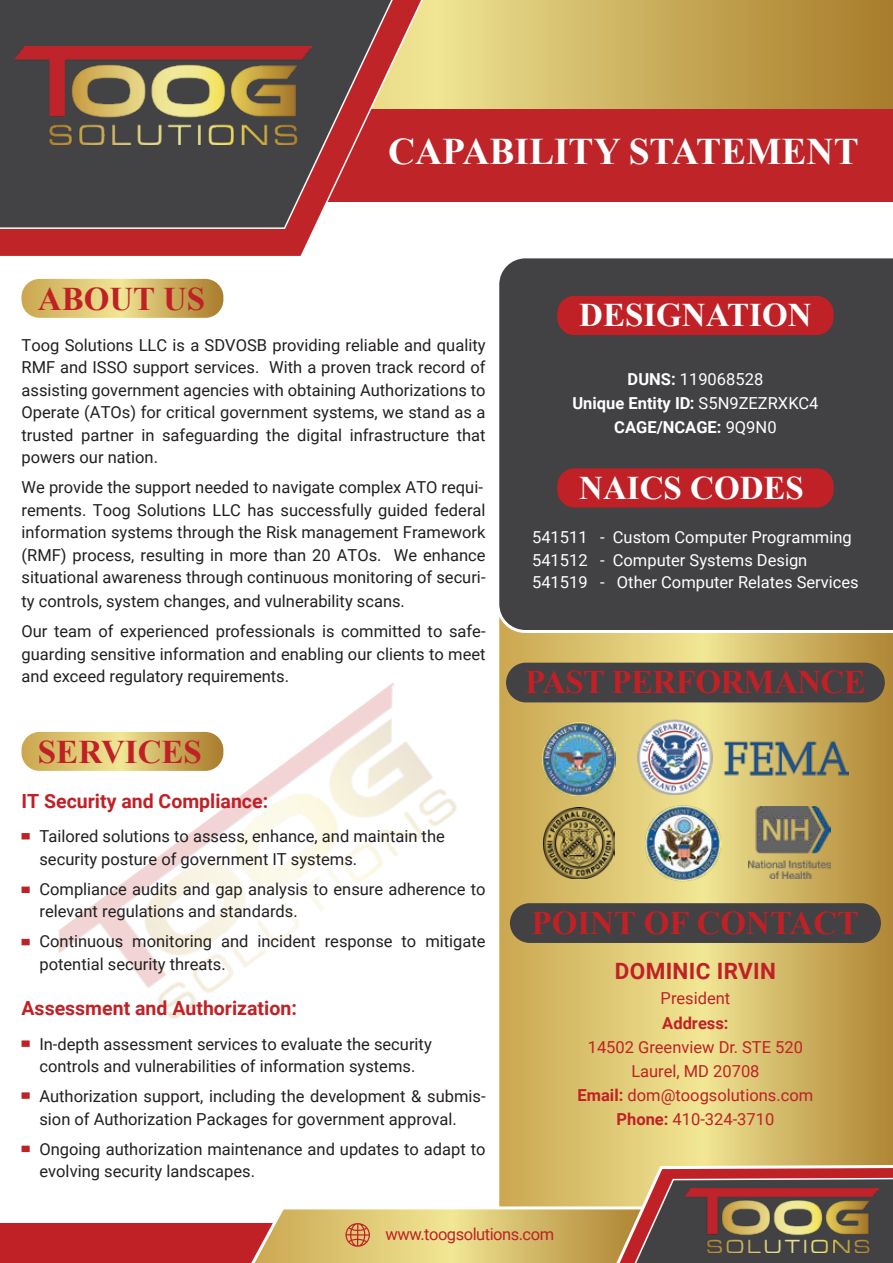
<style>
.page{position:relative;width:893px;height:1263px;background:#fff}
.page>*{position:absolute;margin:0;border:0;box-sizing:border-box;transform-origin:0 0}
.t1{font:700 37.5px "Times New Roman";color:#fff}
.t2{font:700 33px "Times New Roman";color:#c02126}
.t3{font:700 33px "Times New Roman";color:#fff}
.t4{font:700 33px "Times New Roman";letter-spacing:-.02em;color:#c02126}
.t5{font:700 22.5px "Roboto";letter-spacing:.015em;color:#c02126}
.t6{font:700 19.5px "Roboto";color:#c02126}
.t7{font:16.5px/22.5px "Roboto";color:#231f20}
.t8{font:16.5px/22.5px "Roboto";color:#fff}
.t9{font:16.5px/24px "Roboto";color:#c02126;text-align:center}
.t10{font:700 16.5px/24px "Roboto";color:#fff;text-align:center}
.t11{font:16.5px "Roboto";letter-spacing:-.03em;color:#c02126}
.t12{font:700 16.5px "Roboto";color:#c02126}
.s1{font-weight:400}
.s2{font-weight:700}
</style>
<div class="page">
<img style="left:58px;top:683px;width:399px;height:336px">
<svg style="left:22px;top:279px;width:201px;height:39px;background:#d6bd6d"></svg>
<svg style="left:22px;top:732px;width:201px;height:39px;background:#d6bd6d"></svg>
<div style="left:22px;top:833px;width:8px;height:6px;background:#c02126"></div>
<div style="left:22px;top:886px;width:8px;height:7px;background:#c02126"></div>
<div style="left:22px;top:939px;width:8px;height:6px;background:#c02126"></div>
<div style="left:22px;top:1040px;width:8px;height:7px;background:#c02126"></div>
<div style="left:22px;top:1092px;width:8px;height:7px;background:#c02126"></div>
<div style="left:22px;top:1146px;width:8px;height:6px;background:#c02126"></div>
<svg style="left:499px;top:634px;width:394px;height:529px;background:#d3b967"></svg>
<div style="left:499px;top:258px;width:394px;height:376px;background:#424143"></div>
<div style="left:0;top:1222px;width:893px;height:41px;background:#c02126"></div>
<svg style="left:244px;top:1163px;width:649px;height:100px"></svg>
<img style="left:684px;top:1188px;width:195px;height:64px">
<div style="left:557px;top:296px;width:277px;height:39px;background:#c02126;border-radius:17px"></div>
<div style="left:557px;top:468px;width:277px;height:39px;background:#c02126;border-radius:17px"></div>
<div style="left:506px;top:663px;width:379px;height:39px;background:#424143;border-radius:20px"></div>
<img style="left:542px;top:722px;width:74px;height:73px">
<img style="left:636px;top:720px;width:212px;height:75px">
<img style="left:748px;top:806px;width:82px;height:73px">
<img style="left:644px;top:804px;width:77px;height:77px">
<img style="left:543px;top:807px;width:71px;height:71px">
<div style="left:510px;top:903px;width:371px;height:40px;background:#424143;border-radius:20px"></div>
<svg style="left:430px;top:0;width:463px;height:109px;background:#c9ad5c"></svg>
<div style="left:0;top:109px;width:893px;height:92px;background:#be2428"></div>
<svg style="left:0;top:0;width:430px;height:256px"></svg>
<svg style="left:0;top:0;width:413px;height:230px"></svg>
<img style="left:15px;top:47px;width:297px;height:97px">
<h1 class="t1" style="left:388px;top:124px;width:472px">CAPABILITY STATEMENT</h1>
<h2 class="t2" style="left:38px;top:275px;width:169px">ABOUT US</h2>
<p class="t7" style="left:22px;top:333px;width:466px;text-align:justify">Toog Solutions LLC is a SDVOSB providing reliable and quality RMF and ISSO support services. With a proven track record of assisting government agencies with obtaining Authorizations to Operate (ATOs) for critical government systems, we stand as a trusted partner in safeguarding the digital infrastructure that powers our nation.</p>
<p class="t7" style="left:22px;top:475px;width:465px">We provide the support needed to navigate complex ATO requi&shy;rements. Toog Solutions LLC has successfully guided federal information systems through the Risk management Framework (RMF) process, resulting in more than 20 ATOs. We enhance situational awareness through continuous monitoring of securi-</p>
<p class="t7" style="left:22px;top:586px;width:465px;line-height:30px">ty controls, system changes, and vulnerability scans.<br>Our team of experienced professionals is committed to safe-</p>
<p class="t7" style="left:22px;top:642px;width:466px">guarding sensitive information and enabling our clients to meet and exceed regulatory requirements.</p>
<h2 class="t2" style="left:38px;top:728px;width:165px">SERVICES</h2>
<p class="t6" style="left:22px;top:787px;width:248px">IT Security and Compliance:</p>
<p class="t7" style="left:39px;top:825px;width:407px">Tailored solutions to assess, enhance, and maintain the security posture of government IT systems.</p>
<p class="t7" style="left:39px;top:877px;width:448px">Compliance audits and gap analysis to ensure adherence to relevant regulations and standards.</p>
<p class="t7" style="left:39px;top:930px;width:448px">Continuous monitoring and incident response to mitigate potential security threats.</p>
<p class="t6" style="left:22px;top:995px;width:277px">Assessment and Authorization:</p>
<p class="t7" style="left:39px;top:1032px;width:394px">In-depth assessment services to evaluate the security controls and vulnerabilities of information systems.</p>
<p class="t7" style="left:39px;top:1084px;width:448px">Authorization support, including the development &amp; submis&shy;sion of Authorization Packages for government approval.</p>
<p class="t7" style="left:39px;top:1137px;width:448px">Ongoing authorization maintenance and updates to adapt to evolving security landscapes.</p>
<h2 class="t3" style="left:579px;top:291px;width:234px">DESIGNATION</h2>
<p class="t10" style="left:572px;top:366px;width:248px">DUNS: <span class="s1">119068528<br></span>Unique Entity ID: <span class="s1">S5N9ZEZRXKC4<br></span>CAGE/NCAGE: <span class="s1">9Q9N0</span></p>
<h2 class="t3" style="left:579px;top:464px;width:226px">NAICS CODES</h2>
<p class="t8" style="left:532px;top:525px;width:328px">541511 - Custom Computer Programming<br>541512 - Computer Systems Design<br>541519 - Other Computer Relates Services</p>
<h2 class="t4" style="left:525px;top:658px;width:342px">PAST PERFORMANCE</h2>
<h2 class="t2" style="left:532px;top:899px;width:329px">POINT OF CONTACT</h2>
<h3 class="t5" style="left:615px;top:955px;width:163px">DOMINIC IRVIN</h3>
<p class="t9" style="left:661px;top:986px;width:71px">President</p>
<p class="t12" style="left:662px;top:1012px;width:68px">Address:</p>
<p class="t9" style="left:578px;top:1035px;width:237px">14502 Greenview Dr. STE 520<br>Laurel, MD 20708<br><span class="s2">Email:</span> dom@toogsolutions.com<br><span class="s2">Phone:</span> 410-324-3710</p>
<p class="t11" style="left:386px;top:1223px;width:170px">www.toogsolutions.com</p>
</div>
